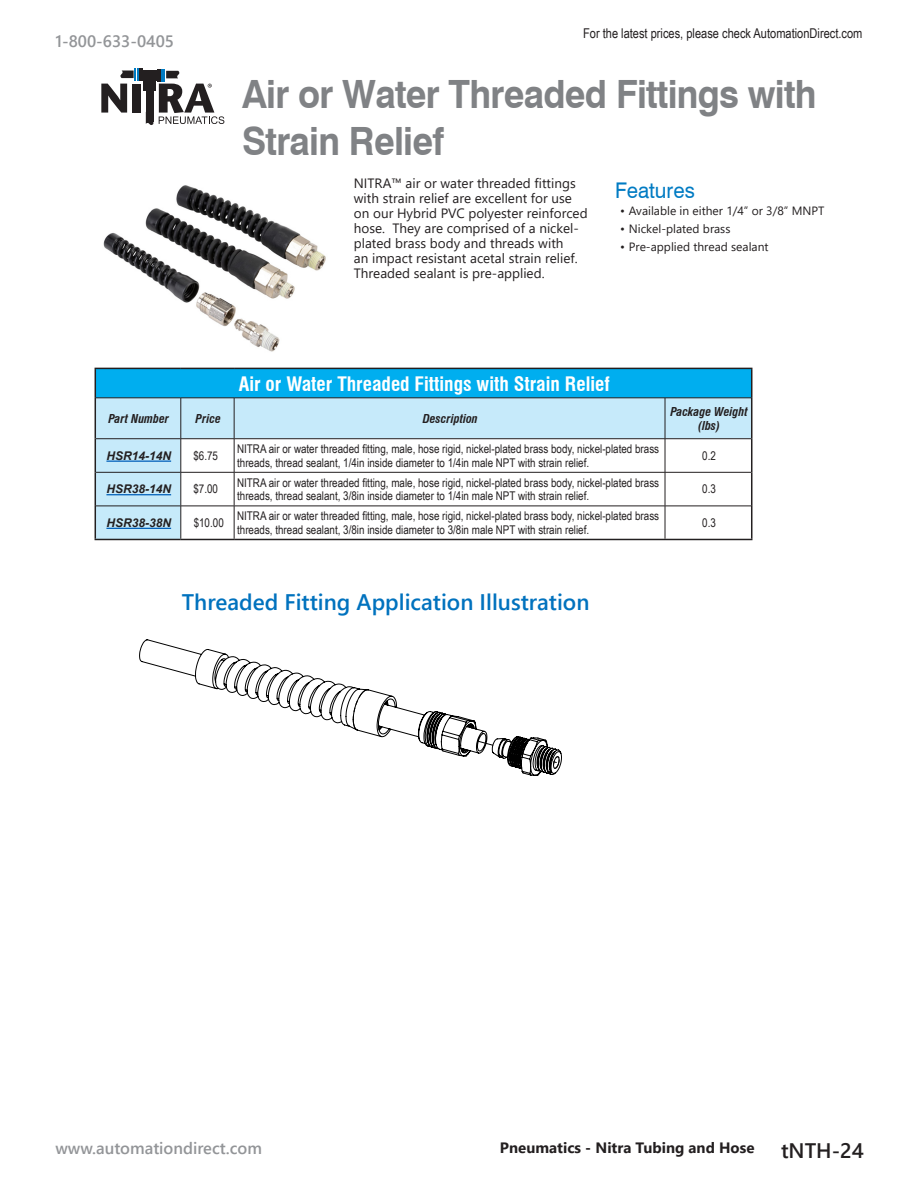
<style>
.page{position:relative;width:918px;height:1188px;background:#fff}
.page>*{position:absolute;margin:0;border:0;box-sizing:border-box;transform-origin:0 0}
.Head{font:700 39px/46.8px "Swiss 721 BT";letter-spacing:-.02em;color:#808285;scale:.93 1}
.Subhead{font:600 22.5px "Segoe UI";color:#0072be}
.Body_Text{font:21.6px "Swiss 721 BT";color:#007bc3;scale:.95 1}
.t1{font:600 21px "Segoe UI";color:#231f20}
.Table_Title{font:700 condensed 19.5px "Swiss 721 BT";color:#fff}
.t2{font:600 16.5px "Segoe UI";color:#939598}
.t3{font:700 15px "Segoe UI";color:#231f20}
.Body_Text-2{font:13.5px/15px "Segoe UI";color:#231f20}
.t4{font:13.5px "Arial Narrow";color:#231f20}
.Table_Body__Left{font:12px/13.5px "Arial Narrow";color:#231f20}
.t5{font:12px "Segoe UI";color:#231f20}
.Table_Subhead__Centered{font:italic 700 condensed 12px/13.5px "Swiss 721 BT";color:#231f20;text-align:center}
.Table_Part_Number_Centered{font:italic 700 12px "Arial";color:#231f20}
.Table_Body__Centered{font:12px "Arial Narrow";color:#231f20}
</style>
<div class="page">
<img style="left:103px;top:185px;width:223px;height:167px">
<div style="left:132px;top:84px;width:9px;height:29px;background:#231f20"></div>
<hr style="left:139px;top:69px;width:4px;height:12px;background:#231f20">
<div style="left:142px;top:70px;width:15px;height:10px;background:#231f20"></div>
<svg style="left:101px;top:69px;width:37px;height:44px"></svg>
<svg style="left:144px;top:69px;width:80px;height:56px"></svg>
<div style="left:95px;top:368px;width:657px;height:30px;background:#00aeef"></div>
<div style="left:96px;top:399px;width:655px;height:140px;background:#c6eafa"></div>
<svg style="left:182px;top:439px;width:569px;height:100px"></svg>
<svg style="left:751px;top:369px;width:1px;height:29px"></svg>
<hr style="left:96px;top:398px;width:85px;height:1px;background:#231f20">
<hr style="left:181px;top:398px;width:53px;height:1px;background:#231f20">
<hr style="left:181px;top:398px;width:1px;height:41px;background:#231f20">
<hr style="left:234px;top:398px;width:431px;height:1px;background:#231f20">
<hr style="left:234px;top:398px;width:1px;height:41px;background:#231f20">
<hr style="left:665px;top:398px;width:86px;height:1px;background:#231f20">
<hr style="left:665px;top:398px;width:1px;height:41px;background:#231f20">
<hr style="left:96px;top:438px;width:85px;height:1px;background:#231f20">
<hr style="left:181px;top:438px;width:53px;height:1px;background:#231f20">
<hr style="left:181px;top:439px;width:1px;height:33px;background:#231f20">
<hr style="left:234px;top:438px;width:431px;height:1px;background:#231f20">
<hr style="left:234px;top:439px;width:1px;height:33px;background:#231f20">
<hr style="left:665px;top:438px;width:86px;height:1px;background:#231f20">
<hr style="left:665px;top:439px;width:1px;height:33px;background:#231f20">
<hr style="left:96px;top:472px;width:85px;height:1px;background:#231f20">
<hr style="left:181px;top:472px;width:53px;height:1px;background:#231f20">
<hr style="left:181px;top:472px;width:1px;height:34px;background:#231f20">
<hr style="left:234px;top:472px;width:431px;height:1px;background:#231f20">
<hr style="left:234px;top:472px;width:1px;height:34px;background:#231f20">
<hr style="left:665px;top:472px;width:86px;height:1px;background:#231f20">
<hr style="left:665px;top:472px;width:1px;height:34px;background:#231f20">
<hr style="left:96px;top:506px;width:85px;height:1px;background:#231f20">
<hr style="left:181px;top:506px;width:53px;height:1px;background:#231f20">
<hr style="left:181px;top:506px;width:1px;height:33px;background:#231f20">
<hr style="left:234px;top:506px;width:431px;height:1px;background:#231f20">
<hr style="left:234px;top:506px;width:1px;height:33px;background:#231f20">
<hr style="left:665px;top:506px;width:86px;height:1px;background:#231f20">
<hr style="left:665px;top:506px;width:1px;height:33px;background:#231f20">
<hr style="left:95px;top:368px;width:86px;height:1px;background:#231f20">
<svg style="left:95px;top:369px;width:1px;height:29px"></svg>
<hr style="left:181px;top:368px;width:53px;height:1px;background:#231f20">
<hr style="left:234px;top:368px;width:431px;height:1px;background:#231f20">
<hr style="left:665px;top:368px;width:87px;height:1px;background:#231f20">
<hr style="left:95px;top:398px;width:1px;height:41px;background:#231f20">
<hr style="left:751px;top:398px;width:1px;height:41px;background:#231f20">
<hr style="left:95px;top:439px;width:1px;height:33px;background:#231f20">
<hr style="left:751px;top:439px;width:1px;height:33px;background:#231f20">
<hr style="left:95px;top:472px;width:1px;height:34px;background:#231f20">
<hr style="left:751px;top:472px;width:1px;height:34px;background:#231f20">
<hr style="left:95px;top:506px;width:1px;height:33px;background:#231f20">
<hr style="left:751px;top:506px;width:1px;height:33px;background:#231f20">
<hr style="left:95px;top:539px;width:86px;height:1px;background:#231f20">
<hr style="left:181px;top:539px;width:53px;height:1px;background:#231f20">
<hr style="left:234px;top:539px;width:431px;height:1px;background:#231f20">
<hr style="left:665px;top:539px;width:87px;height:1px;background:#231f20">
<hr style="left:106px;top:461px;width:65px;height:1px;background:#005fb9">
<hr style="left:106px;top:494px;width:65px;height:1px;background:#005fb9">
<hr style="left:106px;top:528px;width:65px;height:1px;background:#005fb9">
<svg style="left:139px;top:639px;width:423px;height:137px"></svg>
<svg style="left:353px;top:689px;width:16px;height:42px"></svg>
<svg style="left:478px;top:741px;width:16px;height:5px"></svg>
<svg style="left:553px;top:756px;width:7px;height:13px"></svg>
<h3 class="t2" style="left:56px;top:25px;width:120px">1-800-633-0405</h3>
<p class="t4" style="left:583px;top:24px;width:281px">For the latest prices, please check AutomationDirect.com</p>
<p class="Head" style="left:242px;top:70px;width:619px">Air or Water Threaded Fittings with<br>Strain Relief</p>
<p class="Body_Text-2" style="left:354px;top:175px;width:235px">NITRA™ air or water threaded fittings with strain relief are excellent for use on our Hybrid PVC polyester reinforced hose. They are comprised of a nickel&shy;plated brass body and threads with<br>an impact resistant acetal strain relief.<br>Threaded sealant is pre-applied.</p>
<p class="Body_Text" style="left:615px;top:176px;width:85px">Features</p>
<p class="t5" style="left:620px;top:199px;width:206px">• Available in either 1/4” or 3/8” MNPT</p>
<p class="t5" style="left:620px;top:217px;width:112px">• Nickel-plated brass</p>
<p class="t5" style="left:620px;top:235px;width:150px">• Pre-applied thread sealant</p>
<p class="Table_Title" style="left:239px;top:372px;width:373px">Air or Water Threaded Fittings with Strain Relief</p>
<p class="Table_Subhead__Centered" style="left:108px;top:412px;width:62px">Part Number</p>
<p class="Table_Subhead__Centered" style="left:196px;top:412px;width:27px">Price</p>
<p class="Table_Subhead__Centered" style="left:423px;top:412px;width:57px">Description</p>
<p class="Table_Subhead__Centered" style="left:670px;top:405px;width:79px">Package Weight (lbs)</p>
<p class="Table_Part_Number_Centered" style="left:106px;top:448px;width:66px">HSR14-14N</p>
<p class="Table_Body__Centered" style="left:193px;top:447px;width:26px">$6.75</p>
<p class="Table_Body__Left" style="left:237px;top:442px;width:424px">NITRA air or water threaded fitting, male, hose rigid, nickel-plated brass body, nickel-plated brass threads, thread sealant, 1/4in inside diameter to 1/4in male NPT with strain relief.</p>
<p class="Table_Body__Centered" style="left:702px;top:447px;width:15px">0.2</p>
<p class="Table_Part_Number_Centered" style="left:106px;top:481px;width:66px">HSR38-14N</p>
<p class="Table_Body__Centered" style="left:193px;top:480px;width:26px">$7.00</p>
<p class="Table_Body__Left" style="left:237px;top:475px;width:424px">NITRA air or water threaded fitting, male, hose rigid, nickel-plated brass body, nickel-plated brass threads, thread sealant, 3/8in inside diameter to 1/4in male NPT with strain relief.</p>
<p class="Table_Body__Centered" style="left:702px;top:480px;width:15px">0.3</p>
<p class="Table_Part_Number_Centered" style="left:106px;top:515px;width:66px">HSR38-38N</p>
<p class="Table_Body__Centered" style="left:194px;top:514px;width:32px">$10.00</p>
<p class="Table_Body__Left" style="left:237px;top:509px;width:424px">NITRA air or water threaded fitting, male, hose rigid, nickel-plated brass body, nickel-plated brass threads, thread sealant, 3/8in inside diameter to 3/8in male NPT with strain relief.</p>
<p class="Table_Body__Centered" style="left:702px;top:514px;width:15px">0.3</p>
<p class="Subhead" style="left:182px;top:580px;width:409px">Threaded Fitting Application Illustration</p>
<h3 class="t2" style="left:56px;top:1132px;width:208px">www.automationdirect.com</h3>
<p class="t3" style="left:500px;top:1133px;width:256px">Pneumatics - Nitra Tubing and Hose</p>
<h3 class="t1" style="left:781px;top:1131px;width:84px">tNTH-24</h3>
</div>
